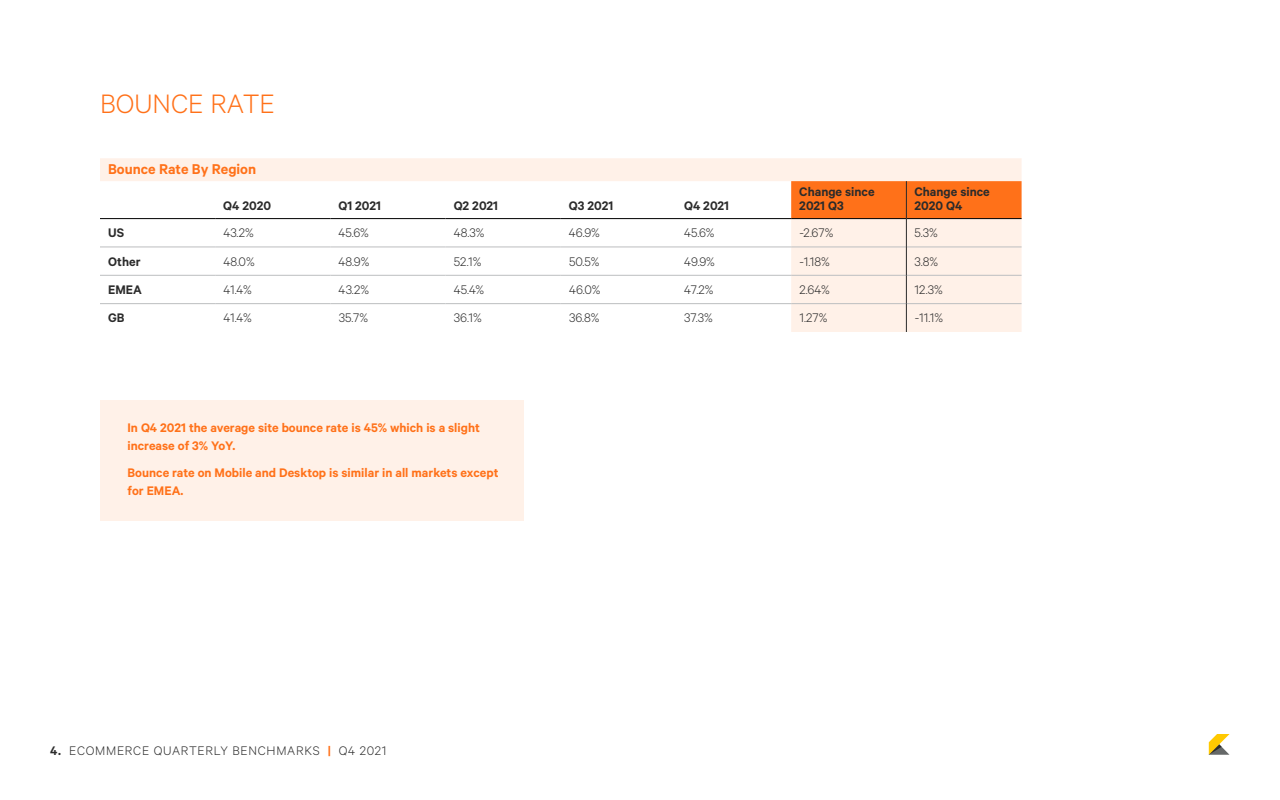
<style>
.page{position:relative;width:1280px;height:800px;background:#fff}
.page>*{position:absolute;margin:0;border:0;box-sizing:border-box;transform-origin:0 0}
.t1{font:300 30px "Calibre";color:#ff7119}
.t2{font:600 16px "Calibre";color:#ff7119}
.t3{font:300 14px "Calibre";letter-spacing:.035em;color:#2b2b2b}
.t4{font:600 14px/18px "Calibre";color:#ff7119}
.t5{font:600 14px/14px "Calibre";color:#2b2b2b}
.s1{font-weight:600}
.s2{font-weight:600;color:#ff7119}
</style>
<div class="page">
<svg style="left:1209px;top:734px;width:21px;height:21px"></svg>
<div style="left:100px;top:400px;width:423px;height:120px;background:#fff1e8"></div>
<svg style="left:100px;top:158px;width:922px;height:117px"></svg>
<hr style="left:215px;top:218px;width:115px;height:1px;background:#000">
<hr style="left:330px;top:218px;width:116px;height:1px;background:#000">
<hr style="left:446px;top:218px;width:115px;height:1px;background:#000">
<hr style="left:561px;top:218px;width:115px;height:1px;background:#000">
<hr style="left:676px;top:218px;width:115px;height:1px;background:#000">
<hr style="left:100px;top:218px;width:115px;height:1px;background:#000">
<hr style="left:100px;top:247px;width:115px;height:1px;background:#bcbec0">
<hr style="left:215px;top:247px;width:115px;height:1px;background:#bcbec0">
<hr style="left:330px;top:247px;width:116px;height:1px;background:#bcbec0">
<hr style="left:446px;top:247px;width:115px;height:1px;background:#bcbec0">
<hr style="left:561px;top:247px;width:115px;height:1px;background:#bcbec0">
<hr style="left:676px;top:247px;width:115px;height:1px;background:#bcbec0">
<hr style="left:100px;top:275px;width:115px;height:1px;background:#bcbec0">
<hr style="left:215px;top:275px;width:115px;height:1px;background:#bcbec0">
<hr style="left:330px;top:275px;width:116px;height:1px;background:#bcbec0">
<hr style="left:446px;top:275px;width:115px;height:1px;background:#bcbec0">
<hr style="left:561px;top:275px;width:115px;height:1px;background:#bcbec0">
<hr style="left:676px;top:275px;width:115px;height:1px;background:#bcbec0">
<hr style="left:100px;top:303px;width:115px;height:1px;background:#bcbec0">
<hr style="left:215px;top:303px;width:115px;height:1px;background:#bcbec0">
<hr style="left:330px;top:303px;width:116px;height:1px;background:#bcbec0">
<hr style="left:446px;top:303px;width:115px;height:1px;background:#bcbec0">
<hr style="left:561px;top:303px;width:115px;height:1px;background:#bcbec0">
<hr style="left:676px;top:303px;width:115px;height:1px;background:#bcbec0">
<svg style="left:791px;top:181px;width:231px;height:151px;background:#fbceb2"></svg>
<h1 class="t1" style="left:100px;top:87px;width:177px">BOUNCE RATE</h1>
<p class="t2" style="left:108px;top:160px;width:150px">Bounce Rate By Region</p>
<p class="t5" style="left:223px;top:199px;width:49px">Q4 2020</p>
<p class="t5" style="left:339px;top:199px;width:44px">Q1 2021</p>
<p class="t5" style="left:454px;top:199px;width:46px">Q2 2021</p>
<p class="t5" style="left:569px;top:199px;width:46px">Q3 2021</p>
<p class="t5" style="left:684px;top:199px;width:47px">Q4 2021</p>
<p class="t5" style="left:799px;top:185px;width:77px">Change since<br>2021 Q3</p>
<p class="t5" style="left:915px;top:185px;width:77px">Change since<br>2020 Q4</p>
<p class="t5" style="left:108px;top:226px;width:17px">US</p>
<p class="t3" style="left:223px;top:225px;width:32px">43.2%</p>
<p class="t3" style="left:339px;top:225px;width:32px">45.6%</p>
<p class="t3" style="left:454px;top:225px;width:32px">48.3%</p>
<p class="t3" style="left:569px;top:225px;width:33px">46.9%</p>
<p class="t3" style="left:684px;top:225px;width:32px">45.6%</p>
<p class="t3" style="left:799px;top:225px;width:36px">-2.67%</p>
<p class="t3" style="left:915px;top:225px;width:25px">5.3%</p>
<p class="t5" style="left:108px;top:254px;width:34px">Other</p>
<p class="t3" style="left:223px;top:253px;width:33px">48.0%</p>
<p class="t3" style="left:339px;top:253px;width:32px">48.9%</p>
<p class="t3" style="left:454px;top:253px;width:29px">52.1%</p>
<p class="t3" style="left:569px;top:253px;width:32px">50.5%</p>
<p class="t3" style="left:684px;top:253px;width:32px">49.9%</p>
<p class="t3" style="left:799px;top:253px;width:32px">-1.18%</p>
<p class="t3" style="left:915px;top:253px;width:25px">3.8%</p>
<p class="t5" style="left:108px;top:282px;width:35px">EMEA</p>
<p class="t3" style="left:223px;top:282px;width:30px">41.4%</p>
<p class="t3" style="left:339px;top:282px;width:32px">43.2%</p>
<p class="t3" style="left:454px;top:282px;width:32px">45.4%</p>
<p class="t3" style="left:569px;top:282px;width:33px">46.0%</p>
<p class="t3" style="left:684px;top:282px;width:31px">47.2%</p>
<p class="t3" style="left:799px;top:282px;width:32px">2.64%</p>
<p class="t3" style="left:915px;top:282px;width:30px">12.3%</p>
<p class="t5" style="left:108px;top:311px;width:18px">GB</p>
<p class="t3" style="left:223px;top:310px;width:30px">41.4%</p>
<p class="t3" style="left:339px;top:310px;width:31px">35.7%</p>
<p class="t3" style="left:454px;top:310px;width:29px">36.1%</p>
<p class="t3" style="left:569px;top:310px;width:32px">36.8%</p>
<p class="t3" style="left:684px;top:310px;width:30px">37.3%</p>
<p class="t3" style="left:799px;top:310px;width:29px">1.27%</p>
<p class="t3" style="left:915px;top:310px;width:30px">-11.1%</p>
<p class="t4" style="left:128px;top:418px;width:354px">In Q4 2021 the average site bounce rate is 45% which is a slight increase of 3% YoY.</p>
<p class="t4" style="left:128px;top:463px;width:372px">Bounce rate on Mobile and Desktop is similar in all markets except for EMEA.</p>
<p class="t3" style="left:50px;top:743px;width:338px"><span class="s1">4.</span> ECOMMERCE QUARTERLY BENCHMARKS <span class="s2">|</span> Q4 2021</p>
</div>
